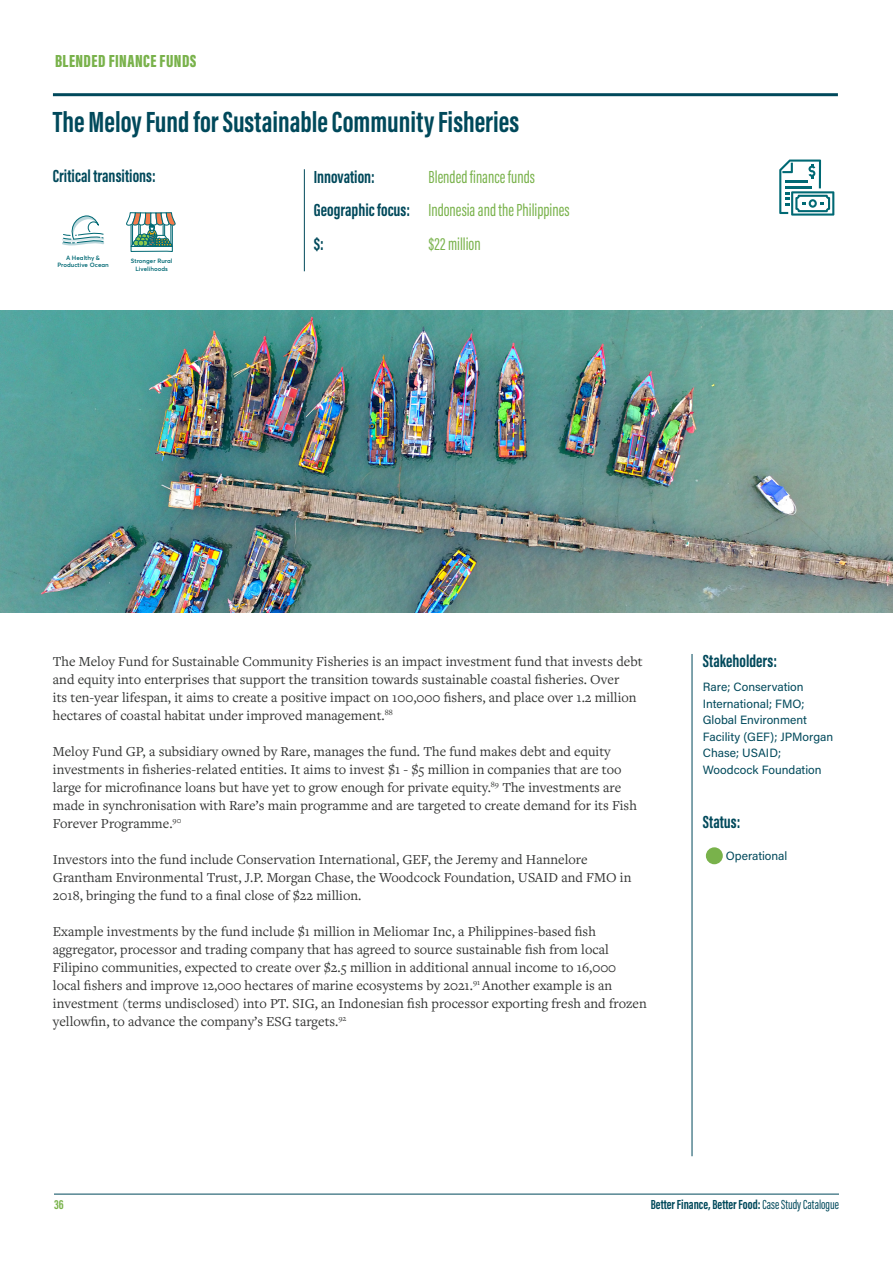
<style>
.page{position:relative;width:893px;height:1263px;background:#fff}
.page>*{position:absolute;margin:0;border:0;box-sizing:border-box;transform-origin:0 0}
.F4F_intro_-_blue{font:700 30px "Acumin Pro Extra Cond";color:#00495b}
.F4F_intro_-_blue-2{font:18px "Acumin Pro Extra Cond";color:#79b24b}
.F4F_intro_-_blue-3{font:700 18px "Acumin Pro Extra Cond";color:#00495b}
.F4F_green_titles{font:900 18px "Acumin Pro Extra Cond";letter-spacing:.025em;color:#79b24b}
.F4F_Paragraph{font:14.25px/18px "Freight Text Pro";color:#323332}
.t1{font:700 13.5px "Acumin Pro Extra Cond";color:#00495b}
.t2{font:700 13.5px "Acumin Pro Extra Cond";color:#79b24b}
.F4F_stakeholder_text{font:12px/16.5px "Acumin Pro";color:#00495b}
.t3{font:600 6.15px/7.4px "Averta Std";color:#006974;text-align:center}
.s1{font-weight:700;color:#00495b}
.s2{font-weight:400}
</style>
<div class="page">
<img style="left:0;top:311px;width:892px;height:301px">
<hr style="left:892px;top:311px;width:1px;height:301px;background:#e1f4fc">
<hr style="left:692px;top:654px;width:1px;height:502px;background:#00495b">
<hr style="left:53px;top:93px;width:785px;height:3px;background:#00495b">
<hr style="left:304px;top:169px;width:1px;height:102px;background:#00495b">
<div style="left:706px;top:847px;width:17px;height:17px;background:#79b24b;border-radius:50%"></div>
<svg style="left:62px;top:215px;width:42px;height:31px"></svg>
<svg style="left:126px;top:212px;width:50px;height:40px"></svg>
<svg style="left:779px;top:160px;width:55px;height:56px"></svg>
<hr style="left:54px;top:1194px;width:785px;height:1px;background:#00495b">
<p class="F4F_green_titles" style="left:55px;top:50px;width:143px">BLENDED FINANCE FUNDS</p>
<p class="F4F_intro_-_blue" style="left:53px;top:104px;width:468px">The Meloy Fund for Sustainable Community Fisheries</p>
<p class="F4F_intro_-_blue-3" style="left:53px;top:165px;width:104px">Critical transitions:</p>
<p class="F4F_intro_-_blue-3" style="left:314px;top:165px;width:63px">Innovation:</p>
<p class="F4F_intro_-_blue-2" style="left:429px;top:166px;width:108px">Blended finance funds</p>
<p class="F4F_intro_-_blue-2" style="left:314px;top:199px;width:257px"><span class="s1">Geographic focus:</span> Indonesia and the Philippines</p>
<p class="F4F_intro_-_blue-3" style="left:314px;top:233px;width:12px">$:</p>
<p class="F4F_intro_-_blue-2" style="left:429px;top:233px;width:54px">$22 million</p>
<p class="t3" style="left:57px;top:254px;width:53px">A Healthy &amp;<br>Productive Ocean</p>
<p class="t3" style="left:131px;top:257px;width:43px">Stronger Rural<br>Livelihoods</p>
<p class="F4F_Paragraph" style="left:53px;top:652px;width:591px">The Meloy Fund for Sustainable Community Fisheries is an impact investment fund that invests debt and equity into enterprises that support the transition towards sustainable coastal fisheries. Over<br>its ten-year lifespan, it aims to create a positive impact on 100,000 fishers, and place over 1.2 million hectares of coastal habitat under improved management.<sup>88</sup></p>
<p class="F4F_Paragraph" style="left:53px;top:742px;width:585px">Meloy Fund GP, a subsidiary owned by Rare, manages the fund. The fund makes debt and equity investments in fisheries-related entities. It aims to invest $1 - $5 million in companies that are too large for microfinance loans but have yet to grow enough for private equity.<sup>89</sup> The investments are made in synchronisation with Rare’s main programme and are targeted to create demand for its Fish Forever Programme.<sup>90</sup></p>
<p class="F4F_Paragraph" style="left:53px;top:850px;width:580px">Investors into the fund include Conservation International, GEF, the Jeremy and Hannelore<br>Grantham Environmental Trust, J.P. Morgan Chase, the Woodcock Foundation, USAID and FMO in<br>2018, bringing the fund to a final close of $22 million.</p>
<p class="F4F_Paragraph" style="left:53px;top:922px;width:595px">Example investments by the fund include $1 million in Meliomar Inc, a Philippines-based fish aggregator, processor and trading company that has agreed to source sustainable fish from local Filipino communities, expected to create over $2.5 million in additional annual income to 16,000 local fishers and improve 12,000 hectares of marine ecosystems by 2021.<sup>91</sup> Another example is an investment (terms undisclosed) into PT. SIG, an Indonesian fish processor exporting fresh and frozen yellowfin, to advance the company’s ESG targets.<sup>92</sup></p>
<p class="F4F_intro_-_blue-3" style="left:703px;top:650px;width:76px">Stakeholders:</p>
<p class="F4F_stakeholder_text" style="left:703px;top:678px;width:132px">Rare; Conservation<br>International; FMO;<br>Global Environment<br>Facility (GEF); JPMorgan<br>Chase; USAID;<br>Woodcock Foundation</p>
<p class="F4F_intro_-_blue-3" style="left:703px;top:810px;width:39px">Status:</p>
<p class="F4F_stakeholder_text" style="left:726px;top:847px;width:63px">Operational</p>
<p class="t2" style="left:54px;top:1196px;width:11px">36</p>
<p class="t1" style="left:651px;top:1196px;width:190px">Better Finance, Better Food: <span class="s2">Case Study Catalogue</span></p>
</div>
